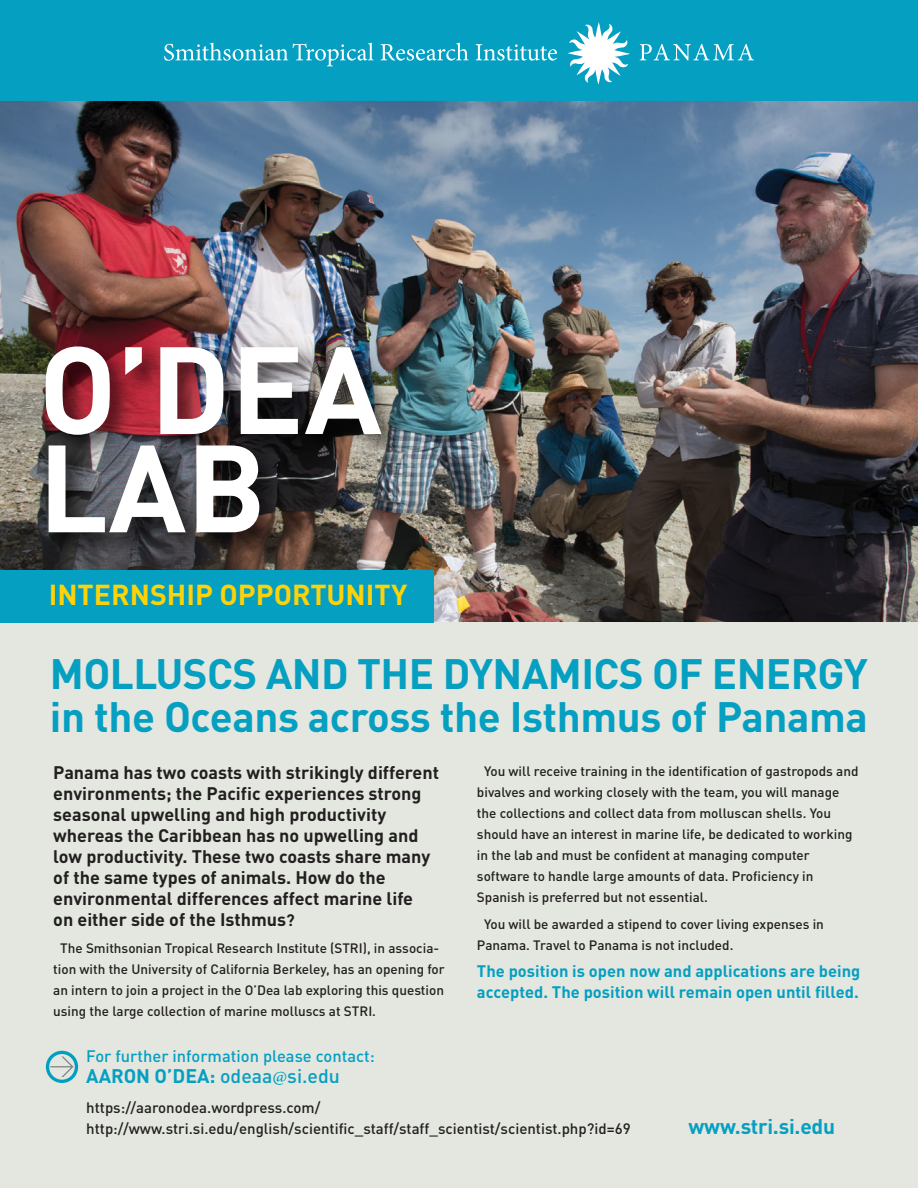
<style>
.page{position:relative;width:918px;height:1188px;background:#fff}
.page>*{position:absolute;margin:0;border:0;box-sizing:border-box;transform-origin:0 0}
.t1{font:700 121.95px/98.2px "DIN Pro";color:#fff}
.t2{font:700 42px/43.5px "DIN Pro";letter-spacing:-.015em;color:#059fc2}
.t3{font:700 28.5px "DIN Pro";color:#fdd208}
.t4{font:700 21px "DIN Pro";letter-spacing:-.01em;color:#059fc2}
.t5{font:700 19.5px "DIN Pro";color:#059fc2}
.t6{font:700 18px/21px "DIN Pro";color:#231f20}
.t7{font:700 16.5px/21px "DIN Pro";color:#059fc2}
.t8{font:500 16.5px "DIN Pro";color:#059fc2}
.t9{font:500 15px/21px "DIN Pro";color:#231f20}
.t10{font:500 13.5px/21px "DIN Pro";color:#231f20}
.s1{font-size:16.5px}
.s2{font-weight:500}
.s3{font-family:"Minion Pro";font-weight:400}
</style>
<div class="page">
<div style="left:0;top:0;width:918px;height:623px;background:#059fc2"></div>
<img style="left:0;top:102px;width:918px;height:521px">
<svg style="left:164px;top:22px;width:590px;height:63px"></svg>
<div style="left:0;top:623px;width:918px;height:565px;background:#e3e7df"></div>
<div style="left:0;top:570px;width:434px;height:53px;background:#059fc2"></div>
<img style="left:26px;top:318px;width:418px;height:276px">
<svg style="left:46px;top:1051px;width:32px;height:32px"></svg>
<h1 class="t1" style="left:38px;top:326px;width:345px">O’DEA<br>LAB</h1>
<h3 class="t3" style="left:49px;top:571px;width:360px">INTERNSHIP OPPORTUNITY</h3>
<h2 class="t2" style="left:50px;top:647px;width:820px">MOLLUSCS AND THE DYNAMICS OF ENERGY in the Oceans across the Isthmus of Panama</h2>
<p class="t6" style="left:53px;top:760px;width:387px">Panama has two coasts with strikingly different environments; the Pacific experiences strong seasonal upwelling and high productivity whereas the Caribbean has no upwelling and low productivity. These two coasts share many of the same types of animals. How do the environmental differences affect marine life<br>on either side of the Isthmus<span class="s1">?</span></p>
<p class="t10" style="left:53px;top:937px;width:393px;text-indent:7px">The Smithsonian Tropical Research Institute (STRI), in associa&shy;tion with the University of California Berkeley, has an opening for an intern to join a project in the O’Dea lab exploring this question using the large collection of marine molluscs at STRI.</p>
<p class="t8" style="left:86px;top:1043px;width:290px">For further information please contact:</p>
<h3 class="t5" style="left:86px;top:1060px;width:255px">AARON O’DEA: <span class="s2">odeaa</span><span class="s3">@</span><span class="s2">si.edu</span></h3>
<p class="t9" style="left:86px;top:1096px;width:546px">https://aaronodea.wordpress.com/ http://www.stri.si.edu/english/scientific_staff/staff_scientist/scientist.php?id=69</p>
<p class="t10" style="left:477px;top:759px;width:383px;text-indent:7px">You will receive training in the identification of gastropods and bivalves and working closely with the team, you will manage the collections and collect data from molluscan shells. You should have an interest in marine life, be dedicated to working in the lab and must be confident at managing computer software to handle large amounts of data. Proficiency in Spanish is preferred but not essential.</p>
<p class="t10" style="left:477px;top:912px;width:348px;text-indent:7px">You will be awarded a stipend to cover living expenses in<br>Panama. Travel to Panama is not included.</p>
<p class="t7" style="left:477px;top:959px;width:385px">The position is open now and applications are being accepted. The position will remain open until filled.</p>
<h3 class="t4" style="left:689px;top:1108px;width:148px">www.stri.si.edu</h3>
</div>
